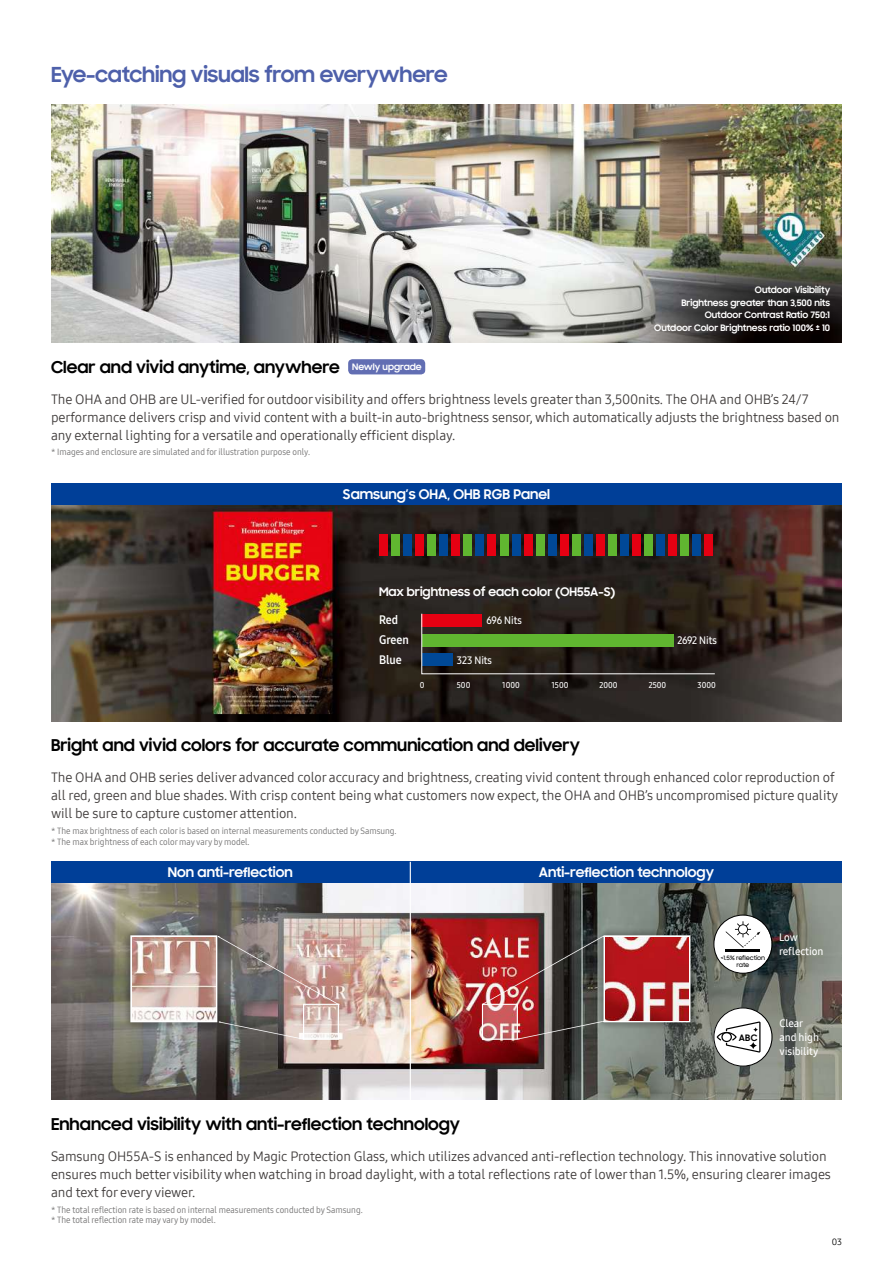
<style>
.page{position:relative;width:893px;height:1263px;background:#fff}
.page>*{position:absolute;margin:0;border:0;box-sizing:border-box;transform-origin:0 0}
.t1{font:700 21px "Samsung Sharp Sans";letter-spacing:-.01em;color:#4e60aa}
.t2{font:700 16.5px "Samsung Sharp Sans";color:#000}
.t3{font:13.5px/18px "Samsung One 400";letter-spacing:-.01em;color:#3e3a39}
.t4{font:700 13.5px "Samsung Sharp Sans";color:#fff}
.t5{font:700 12px "Samsung Sharp Sans";color:#fff}
.t6{font:12px/20.1px "Samsung One 700 C";color:#fff}
.t7{font:10.5px/13.8px "Samsung One 600";letter-spacing:-.01em;color:#fff}
.t8{font:10.5px "Samsung One 600 C";color:#fff}
.t9{font:9px/10.8px "Samsung One 400 C";color:#727171}
.t10{font:700 9px/12.8px "Samsung Sharp Sans";color:#fff;text-align:right}
.t11{font:700 9px "Samsung Sharp Sans";color:#000}
.t12{font:9px "Samsung One 400";color:#000}
.t13{font:8.25px "Samsung One 600 C";color:#fff}
.t14{font:500 6px/7.2px "Samsung Sharp Sans";letter-spacing:-.02em;color:#000;text-align:center}
</style>
<div class="page">
<img style="left:51px;top:883px;width:791px;height:217px">
<div style="left:51px;top:862px;width:791px;height:21px;background:#003f98"></div>
<hr style="left:410px;top:862px;width:1px;height:238px;background:#fff">
<div style="left:714px;top:915px;width:58px;height:58px;background:#fff;border-radius:50%"></div>
<div style="left:713px;top:915px;width:59px;height:58px;border:1px solid #000;border-radius:50%"></div>
<hr style="left:726px;top:950px;width:34px;height:2px;background:#000">
<svg style="left:726px;top:921px;width:34px;height:27px"></svg>
<div style="left:713px;top:1008px;width:59px;height:58px;background:#fff;border-radius:50%"></div>
<div style="left:713px;top:1007px;width:59px;height:59px;border:1px solid #000;border-radius:50%"></div>
<svg style="left:716px;top:1021px;width:44px;height:32px"></svg>
<div style="left:303px;top:1004px;width:36px;height:36px;border:1px solid #fff"></div>
<svg style="left:303px;top:1005px;width:35px;height:34px"></svg>
<div style="left:123px;top:928px;width:102px;height:101px;background:#000;opacity:.85"></div>
<div style="left:130px;top:935px;width:87px;height:87px;border:2px solid #fff"></div>
<svg style="left:218px;top:936px;width:121px;height:69px;background:#9d8c88"></svg>
<svg style="left:219px;top:1022px;width:85px;height:18px;background:#7d7975"></svg>
<img style="left:132px;top:937px;width:84px;height:83px">
<div style="left:482px;top:1004px;width:36px;height:36px;border:1px solid #fff"></div>
<svg style="left:482px;top:1005px;width:35px;height:34px"></svg>
<div style="left:596px;top:928px;width:102px;height:101px;background:#000;opacity:.85"></div>
<div style="left:603px;top:935px;width:87px;height:87px;border:2px solid #fff"></div>
<svg style="left:604px;top:937px;width:84px;height:84px"></svg>
<img style="left:482px;top:936px;width:122px;height:69px">
<svg style="left:518px;top:1021px;width:86px;height:19px;background:#694947"></svg>
<img style="left:605px;top:937px;width:84px;height:83px">
<img style="left:51px;top:104px;width:791px;height:239px">
<div style="left:348px;top:359px;width:77px;height:15px;background:#626eb3;border-radius:4px"></div>
<img style="left:51px;top:504px;width:791px;height:217px">
<div style="left:51px;top:483px;width:791px;height:21px;background:#003f98"></div>
<div style="left:379px;top:535px;width:9px;height:21px;background:#e60012"></div>
<div style="left:391px;top:535px;width:9px;height:21px;background:#60b630"></div>
<div style="left:403px;top:535px;width:9px;height:21px;background:#004897"></div>
<div style="left:415px;top:535px;width:9px;height:21px;background:#e60012"></div>
<div style="left:427px;top:535px;width:9px;height:21px;background:#60b630"></div>
<div style="left:439px;top:535px;width:9px;height:21px;background:#004897"></div>
<div style="left:451px;top:535px;width:9px;height:21px;background:#e60012"></div>
<div style="left:463px;top:535px;width:9px;height:21px;background:#60b630"></div>
<div style="left:475px;top:535px;width:9px;height:21px;background:#004897"></div>
<div style="left:488px;top:535px;width:8px;height:21px;background:#e60012"></div>
<div style="left:500px;top:535px;width:8px;height:21px;background:#60b630"></div>
<div style="left:512px;top:535px;width:8px;height:21px;background:#004897"></div>
<div style="left:524px;top:535px;width:9px;height:21px;background:#e60012"></div>
<div style="left:536px;top:535px;width:9px;height:21px;background:#60b630"></div>
<div style="left:548px;top:535px;width:9px;height:21px;background:#004897"></div>
<div style="left:560px;top:535px;width:9px;height:21px;background:#e60012"></div>
<div style="left:572px;top:535px;width:9px;height:21px;background:#60b630"></div>
<div style="left:584px;top:535px;width:9px;height:21px;background:#004897"></div>
<div style="left:596px;top:535px;width:9px;height:21px;background:#e60012"></div>
<div style="left:668px;top:535px;width:9px;height:21px;background:#e60012"></div>
<div style="left:608px;top:535px;width:9px;height:21px;background:#60b630"></div>
<div style="left:680px;top:535px;width:9px;height:21px;background:#60b630"></div>
<div style="left:620px;top:535px;width:9px;height:21px;background:#004897"></div>
<div style="left:692px;top:535px;width:9px;height:21px;background:#004897"></div>
<svg style="left:421px;top:613px;width:294px;height:61px;background:#3a3c21"></svg>
<div style="left:632px;top:535px;width:9px;height:21px;background:#e60012"></div>
<div style="left:704px;top:535px;width:9px;height:21px;background:#e60012"></div>
<div style="left:644px;top:535px;width:9px;height:21px;background:#60b630"></div>
<div style="left:656px;top:535px;width:9px;height:21px;background:#004897"></div>
<h1 class="t1" style="left:51px;top:59px;width:398px">Eye-catching visuals from everywhere</h1>
<p class="t10" style="left:654px;top:283px;width:177px">Outdoor Visibility<br>Brightness greater than 3,500 nits<br>Outdoor Contrast Ratio 750:1<br>Outdoor Color Brightness ratio 100% ± 10</p>
<p class="t2" style="left:51px;top:355px;width:290px">Clear and vivid anytime, anywhere</p>
<p class="t3" style="left:51px;top:390px;width:790px">The OHA and OHB are UL-verified for outdoor visibility and offers brightness levels greater than 3,500nits. The OHA and OHB’s 24/7 performance delivers crisp and vivid content with a built-in auto-brightness sensor, which automatically adjusts the brightness based on any external lighting for a versatile and operationally efficient display.</p>
<p class="t9" style="left:51px;top:447px;width:261px">* Images and enclosure are simulated and for illustration purpose only.</p>
<p class="t10" style="left:352px;top:360px;width:71px">Newly upgrade</p>
<p class="t4" style="left:343px;top:484px;width:209px">Samsung’s OHA, OHB RGB Panel</p>
<p class="t5" style="left:379px;top:583px;width:238px">Max brightness of each color (OH55A-S)</p>
<p class="t6" style="left:379px;top:609px;width:31px">Red<br>Green<br>Blue</p>
<p class="t8" style="left:486px;top:613px;width:37px">696 Nits</p>
<p class="t8" style="left:457px;top:653px;width:37px">323 Nits</p>
<p class="t13" style="left:420px;top:679px;width:6px">0</p>
<p class="t13" style="left:457px;top:679px;width:15px">500</p>
<p class="t13" style="left:502px;top:679px;width:19px">1000</p>
<p class="t13" style="left:551px;top:679px;width:18px">1500</p>
<p class="t13" style="left:600px;top:679px;width:20px">2000</p>
<p class="t8" style="left:678px;top:633px;width:41px">2692 Nits</p>
<p class="t13" style="left:649px;top:679px;width:19px">2500</p>
<p class="t13" style="left:698px;top:679px;width:20px">3000</p>
<p class="t2" style="left:51px;top:733px;width:530px">Bright and vivid colors for accurate communication and delivery</p>
<p class="t3" style="left:51px;top:768px;width:789px">The OHA and OHB series deliver advanced color accuracy and brightness, creating vivid content through enhanced color reproduction of all red, green and blue shades. With crisp content being what customers now expect, the OHA and OHB’s uncompromised picture quality will be sure to capture customer attention.</p>
<p class="t9" style="left:51px;top:825px;width:347px">* The max brightness of each color is based on internal measurements conducted by Samsung. * The max brightness of each color may vary by model.</p>
<p class="t4" style="left:168px;top:862px;width:126px">Non anti-reflection</p>
<p class="t4" style="left:539px;top:862px;width:177px">Anti-reflection technology</p>
<p class="t14" style="left:721px;top:954px;width:46px">&lt;1.5% reflection rate</p>
<p class="t7" style="left:779px;top:931px;width:46px">Low reflection</p>
<p class="t11" style="left:739px;top:1031px;width:20px">ABC</p>
<p class="t7" style="left:779px;top:1016px;width:41px">Clear and high visibility</p>
<p class="t2" style="left:51px;top:1112px;width:411px">Enhanced visibility with anti-reflection technology</p>
<p class="t3" style="left:51px;top:1147px;width:781px">Samsung OH55A-S is enhanced by Magic Protection Glass, which utilizes advanced anti-reflection technology. This innovative solution ensures much better visibility when watching in broad daylight, with a total reflections rate of lower than 1.5%, ensuring clearer images and text for every viewer.</p>
<p class="t9" style="left:51px;top:1204px;width:313px">* The total reflection rate is based on internal measurements conducted by Samsung. * The total reflection rate may vary by model.</p>
<p class="t12" style="left:832px;top:1236px;width:12px">03</p>
</div>
